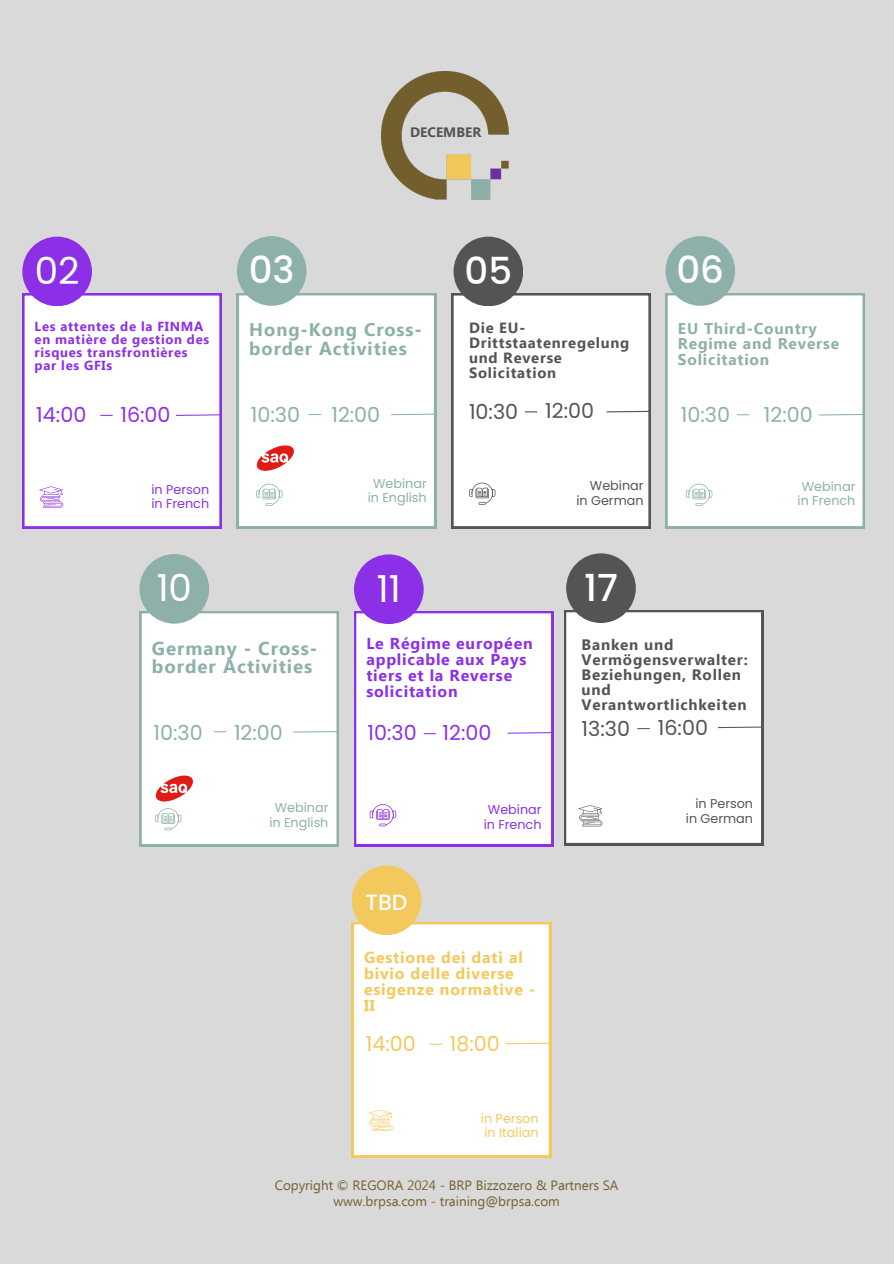
<style>
.page{position:relative;width:894px;height:1264px;background:#fff}
.page>*{position:absolute;margin:0;border:0;box-sizing:border-box;transform-origin:0 0}
.t1{font:500 37.2px "Poppins";color:#fff}
.t2{font:37.2px "Poppins";color:#fff}
.t3{font:500 22.05px "Poppins";color:#fff}
.t4{font:20.7px "Poppins";color:#8db1aa}
.t5{font:20.7px "Poppins";color:#8b30e6}
.t6{font:20.7px "Poppins";color:#545454}
.t7{font:20.7px "Poppins";color:#f3c95d}
.t8{font:700 18.6px/18.3px "Ebrima";letter-spacing:.05em;color:#8db1aa}
.t9{font:700 18.3px/18.1px "Ebrima";letter-spacing:.05em;color:#8db1aa}
.t10{font:700 15.9px/15.8px "Ebrima";letter-spacing:.05em;color:#8b30e6}
.t11{font:700 15.9px/15.8px "Ebrima";letter-spacing:.05em;color:#f3c95d}
.t12{font:700 15.45px/15.5px "Ebrima";letter-spacing:.05em;color:#8db1aa}
.t13{font:700 15.15px/15px "Ebrima";letter-spacing:.05em;color:#545454}
.t14{font:700 14.85px/14.7px "Ebrima";letter-spacing:.05em;color:#545454}
.t15{font:700 13.65px "Ebrima";color:#545454}
.t16{font:13.5px/16px "Ebrima";color:#76602f;text-align:center}
.t17{font:700 13.05px/12.9px "Ebrima";letter-spacing:.05em;color:#8b30e6}
.t18{font:12.75px/14.4px "Poppins";color:#8db1aa;text-align:center}
.t19{font:12.75px/14.4px "Poppins";color:#8b30e6}
.t20{font:12.75px/14.4px "Poppins";color:#545454;text-align:right}
.t21{font:12.75px/14.4px "Poppins";color:#f3c95d}
</style>
<div class="page">
<div style="left:0;top:0;width:893px;height:1263px;background:#d9d9d9"></div>
<div style="left:237px;top:293px;width:199px;height:235px;background:#fff"></div>
<div style="left:237px;top:236px;width:69px;height:70px;background:#8db1aa;border-radius:50%"></div>
<img style="left:256px;top:444px;width:39px;height:27px">
<svg style="left:256px;top:483px;width:26px;height:23px"></svg>
<svg style="left:390px;top:413px;width:46px;height:3px"></svg>
<svg style="left:308px;top:414px;width:13px;height:1px"></svg>
<div style="left:22px;top:293px;width:199px;height:235px;background:#fff"></div>
<div style="left:22px;top:237px;width:70px;height:69px;background:#8b30e6;border-radius:50%"></div>
<svg style="left:39px;top:486px;width:24px;height:21px"></svg>
<svg style="left:100px;top:415px;width:13px;height:1px"></svg>
<svg style="left:175px;top:414px;width:46px;height:2px"></svg>
<div style="left:139px;top:611px;width:199px;height:235px;background:#fff"></div>
<div style="left:139px;top:554px;width:70px;height:69px;background:#8db1aa;border-radius:50%"></div>
<svg style="left:155px;top:808px;width:26px;height:22px"></svg>
<img style="left:155px;top:775px;width:39px;height:27px">
<svg style="left:292px;top:729px;width:47px;height:4px"></svg>
<svg style="left:214px;top:731px;width:12px;height:1px"></svg>
<div style="left:351px;top:922px;width:200px;height:235px;background:#fff"></div>
<div style="left:351px;top:865px;width:70px;height:70px;background:#f3c95d;border-radius:50%"></div>
<svg style="left:429px;top:1043px;width:13px;height:1px"></svg>
<svg style="left:504px;top:1042px;width:46px;height:2px"></svg>
<svg style="left:368px;top:1109px;width:24px;height:21px"></svg>
<img style="left:381px;top:71px;width:128px;height:128px">
<div style="left:451px;top:293px;width:199px;height:235px;background:#fff"></div>
<div style="left:453px;top:237px;width:70px;height:69px;background:#545454;border-radius:50%"></div>
<svg style="left:605px;top:410px;width:46px;height:3px"></svg>
<svg style="left:524px;top:411px;width:13px;height:1px"></svg>
<svg style="left:469px;top:482px;width:26px;height:22px"></svg>
<div style="left:354px;top:611px;width:199px;height:235px;background:#fff"></div>
<div style="left:354px;top:554px;width:69px;height:70px;background:#8b30e6;border-radius:50%"></div>
<svg style="left:506px;top:731px;width:46px;height:3px"></svg>
<svg style="left:423px;top:733px;width:13px;height:1px"></svg>
<svg style="left:369px;top:804px;width:27px;height:22px"></svg>
<div style="left:665px;top:293px;width:199px;height:235px;background:#fff"></div>
<div style="left:665px;top:236px;width:70px;height:70px;background:#8db1aa;border-radius:50%"></div>
<svg style="left:817px;top:412px;width:46px;height:4px"></svg>
<svg style="left:685px;top:483px;width:27px;height:23px"></svg>
<svg style="left:736px;top:414px;width:13px;height:1px"></svg>
<div style="left:564px;top:610px;width:199px;height:235px;background:#fff"></div>
<div style="left:566px;top:553px;width:69px;height:70px;background:#545454;border-radius:50%"></div>
<svg style="left:637px;top:728px;width:12px;height:1px"></svg>
<svg style="left:578px;top:805px;width:24px;height:21px"></svg>
<svg style="left:716px;top:726px;width:48px;height:3px"></svg>
<p class="t15" style="left:410px;top:123px;width:73px">DECEMBER</p>
<p class="t2" style="left:35px;top:245px;width:46px">02</p>
<p class="t17" style="left:35px;top:320px;width:176px">Les attentes de la FINMA en matière de gestion des risques transfrontières par les GFIs</p>
<p class="t1" style="left:248px;top:244px;width:47px">03</p>
<h3 class="t9" style="left:249px;top:320px;width:174px">Hong-Kong Cross&shy;border Activities</h3>
<h2 class="t1" style="left:464px;top:245px;width:49px">05</h2>
<p class="t14" style="left:469px;top:320px;width:162px">Die EU-<br>Drittstaatenregelung und Reverse<br>Solicitation</p>
<p class="t1" style="left:676px;top:244px;width:49px">06</p>
<p class="t12" style="left:677px;top:320px;width:163px">EU Third-Country<br>Regime and Reverse<br>Solicitation</p>
<h3 class="t5" style="left:36px;top:400px;width:51px">14:00</h3>
<h3 class="t5" style="left:120px;top:400px;width:52px">16:00</h3>
<h3 class="t4" style="left:251px;top:400px;width:51px">10:30</h3>
<p class="t4" style="left:331px;top:400px;width:50px">12:00</p>
<p class="t6" style="left:469px;top:397px;width:51px">10:30</p>
<h3 class="t6" style="left:545px;top:396px;width:50px">12:00</h3>
<h3 class="t4" style="left:680px;top:400px;width:51px">10:30</h3>
<h3 class="t4" style="left:763px;top:400px;width:50px">12:00</h3>
<p class="t19" style="left:151px;top:482px;width:59px">in Person in French</p>
<p class="t18" style="left:367px;top:476px;width:61px">Webinar in English</p>
<p class="t20" style="left:589px;top:478px;width:55px">Webinar</p>
<p class="t20" style="left:576px;top:493px;width:69px">in German</p>
<p class="t18" style="left:797px;top:479px;width:59px">Webinar in French</p>
<h3 class="t2" style="left:157px;top:562px;width:37px">10</h3>
<h3 class="t8" style="left:152px;top:638px;width:167px">Germany - Cross&shy;border Activities</h3>
<p class="t2" style="left:377px;top:562px;width:25px">11</p>
<p class="t10" style="left:366px;top:635px;width:168px">Le Régime européen applicable aux Pays tiers et la Reverse solicitation</p>
<p class="t1" style="left:584px;top:561px;width:35px">17</p>
<p class="t13" style="left:581px;top:637px;width:168px">Banken und<br>Vermögensverwalter:<br>Beziehungen, Rollen und<br>Verantwortlichkeiten</p>
<h3 class="t4" style="left:153px;top:717px;width:51px">10:30</h3>
<h3 class="t4" style="left:234px;top:718px;width:50px">12:00</h3>
<h3 class="t5" style="left:367px;top:717px;width:51px">10:30</h3>
<h3 class="t5" style="left:442px;top:717px;width:50px">12:00</h3>
<h3 class="t6" style="left:581px;top:714px;width:50px">13:30</h3>
<h3 class="t6" style="left:657px;top:713px;width:52px">16:00</h3>
<p class="t18" style="left:269px;top:800px;width:61px">Webinar in English</p>
<p class="t19" style="left:483px;top:802px;width:59px;text-align:center">Webinar in French</p>
<p class="t20" style="left:685px;top:796px;width:69px">in Person in German</p>
<h2 class="t3" style="left:365px;top:887px;width:43px">TBD</h2>
<p class="t11" style="left:364px;top:949px;width:173px">Gestione dei dati al bivio delle diverse esigenze normative -<br>II</p>
<h3 class="t7" style="left:365px;top:1028px;width:51px">14:00</h3>
<h3 class="t7" style="left:449px;top:1028px;width:52px">18:00</h3>
<p class="t21" style="left:481px;top:1111px;width:59px">in Person in Italian</p>
<p class="t16" style="left:275px;top:1176px;width:345px">Copyright © REGORA 2024 - BRP Bizzozero &amp; Partners SA www.brpsa.com - training@brpsa.com</p>
</div>
